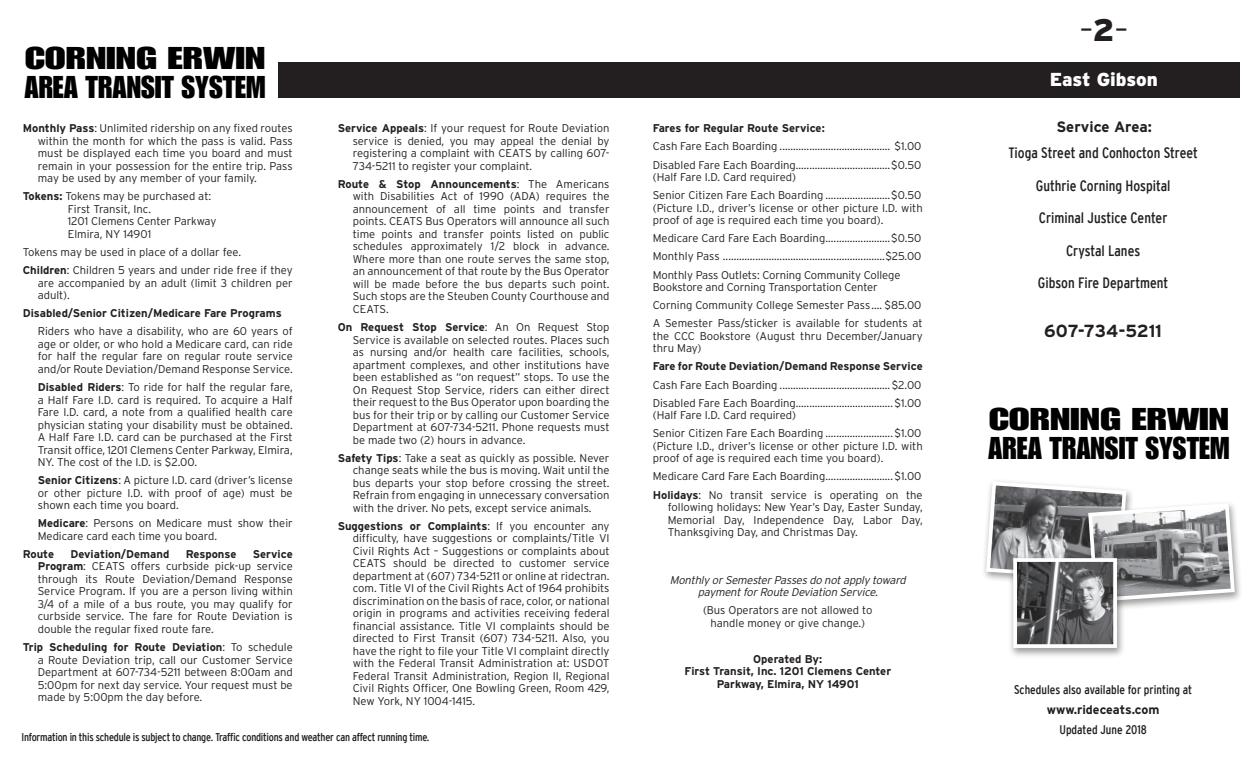
<style>
.page{position:relative;width:1260px;height:765px;background:#fff}
.page>*{position:absolute;margin:0;border:0;box-sizing:border-box;transform-origin:0 0}
.t1{font:300 31.25px "Interstate";color:#231f20}
.t2{font:30.88px/28.4px "Impact LT Std";color:#000;scale:1.41 1}
.t3{font:900 18.75px "Interstate";color:#fff}
.t4{font:700 17.5px "Interstate";letter-spacing:-.01em;color:#231f20}
.t5{font:condensed 15px "Interstate";color:#231f20}
.t6{font:700 15px "Interstate";color:#231f20}
.t7{font:condensed 12.5px "Interstate";color:#231f20}
.t8{font:700 12.5px "Interstate";color:#231f20}
.t9{font:300 11.25px/12.5px "Interstate";color:#231f20;text-align:justify}
.t10{font:700 11.25px/12.5px "Interstate";color:#231f20;text-align:center}
.t11{font:condensed 11.25px "Interstate";letter-spacing:-.02em;color:#231f20}
.t12{font:italic 300 11.25px/12.5px "Interstate";color:#231f20;text-align:center}
.s1{font-weight:700}
.s2{font-weight:900}
</style>
<div class="page">
<div style="left:278px;top:62px;width:962px;height:36px;background:#231f20"></div>
<div style="left:1084px;top:500px;width:159px;height:112px;background:#231f20;opacity:.45"></div>
<svg style="left:984px;top:481px;width:253px;height:123px"></svg>
<div style="left:1008px;top:555px;width:118px;height:103px;background:#231f20;opacity:.45"></div>
<img style="left:1018px;top:563px;width:94px;height:80px">
<div style="left:1013px;top:558px;width:104px;height:90px;border:4px solid #fff"></div>
<p class="t2" style="left:24px;top:44px;width:173px">CORNING ERWIN<br>AREA TRANSIT SYSTEM</p>
<p class="t9" style="left:38px;top:122px;width:257px;text-indent:-15px"><span class="s1">Monthly Pass</span>: Unlimited ridership on any fixed routes within the month for which the pass is valid. Pass must be displayed each time you board and must remain in your possession for the entire trip. Pass may be used by any member of your family.</p>
<p class="t9" style="left:68px;top:190px;width:150px;text-align:left;text-indent:-45px"><span class="s1">Tokens:</span> Tokens may be purchased at:<br>First Transit, Inc.<br>1201 Clemens Center Parkway<br>Elmira, NY 14901</p>
<p class="t9" style="left:23px;top:246px;width:220px">Tokens may be used in place of a dollar fee.</p>
<p class="t9" style="left:38px;top:264px;width:257px;text-indent:-15px"><span class="s1">Children</span>: Children 5 years and under ride free if they are accompanied by an adult (limit 3 children per adult).</p>
<p class="t10" style="left:23px;top:307px;width:261px">Disabled/Senior Citizen/Medicare Fare Programs</p>
<p class="t9" style="left:38px;top:325px;width:257px">Riders who have a disability, who are 60 years of age or older, or who hold a Medicare card, can ride for half the regular fare on regular route service and/or Route Deviation/Demand Response Service.</p>
<p class="t9" style="left:38px;top:381px;width:257px"><span class="s1">Disabled Riders</span>: To ride for half the regular fare, a Half Fare I.D. card is required. To acquire a Half Fare I.D. card, a note from a qualified health care physician stating your disability must be obtained.<br>A Half Fare I.D. card can be purchased at the First Transit office, 1201 Clemens Center Parkway, Elmira, NY. The cost of the I.D. is $2.00.</p>
<p class="t9" style="left:38px;top:474px;width:257px"><span class="s1">Senior Citizens</span>: A picture I.D. card (driver’s license or other picture I.D. with proof of age) must be shown each time you board.</p>
<p class="t9" style="left:38px;top:517px;width:256px"><span class="s1">Medicare</span>: Persons on Medicare must show their<br>Medicare card each time you board.</p>
<p class="t10" style="left:23px;top:548px;width:33px">Route</p>
<p class="t10" style="left:70px;top:548px;width:100px">Deviation/Demand</p>
<p class="t10" style="left:186px;top:548px;width:52px">Response</p>
<p class="t9" style="left:38px;top:548px;width:257px;text-indent:215px"><span class="s1">Service Program</span>: CEATS offers curbside pick-up service through its Route Deviation/Demand Response Service Program. If you are a person living within 3/4 of a mile of a bus route, you may qualify for curbside service. The fare for Route Deviation is double the regular fixed route fare.</p>
<p class="t9" style="left:38px;top:641px;width:257px;text-indent:-15px"><span class="s1">Trip Scheduling for Route Deviation</span>: To schedule a Route Deviation trip, call our Customer Service Department at 607-734-5211 between 8:00am and 5:00pm for next day service. Your request must be made by 5:00pm the day before.</p>
<p class="t9" style="left:353px;top:122px;width:258px;text-indent:-15px"><span class="s1">Service Appeals</span>: If your request for Route Deviation service is denied, you may appeal the denial by registering a complaint with CEATS by calling 607- 734-5211 to register your complaint.</p>
<p class="t9" style="left:353px;top:178px;width:258px;text-indent:-15px"><span class="s1">Route &amp; Stop Announcements</span>: The Americans with Disabilities Act of 1990 (ADA) requires the announcement of all time points and transfer points. CEATS Bus Operators will announce all such time points and transfer points listed on public schedules approximately 1/2 block in advance.<br>Where more than one route serves the same stop, an announcement of that route by the Bus Operator will be made before the bus departs such point.<br>Such stops are the Steuben County Courthouse and CEATS.</p>
<p class="t9" style="left:353px;top:321px;width:258px;text-indent:-15px"><span class="s1">On Request Stop Service</span>: An On Request Stop Service is available on selected routes. Places such as nursing and/or health care facilities, schools, apartment complexes, and other institutions have been established as “on request” stops. To use the On Request Stop Service, riders can either direct their request to the Bus Operator upon boarding the bus for their trip or by calling our Customer Service Department at 607-734-5211. Phone requests must be made two (2) hours in advance.</p>
<p class="t9" style="left:353px;top:451px;width:258px;text-indent:-15px"><span class="s1">Safety Tips</span>: Take a seat as quickly as possible. Never change seats while the bus is moving. Wait until the bus departs your stop before crossing the street.<br>Refrain from engaging in unnecessary conversation with the driver. No pets, except service animals.</p>
<p class="t9" style="left:353px;top:520px;width:258px;text-indent:-15px"><span class="s1">Suggestions or Complaints</span>: If you encounter any difficulty, have suggestions or complaints/Title VI Civil Rights Act – Suggestions or complaints about CEATS should be directed to customer service department at (607) 734-5211 or online at ridectran. com. Title VI of the Civil Rights Act of 1964 prohibits discrimination on the basis of race, color, or national origin in programs and activities receiving federal financial assistance. Title VI complaints should be directed to First Transit (607) 734-5211. Also, you have the right to file your Title VI complaint directly with the Federal Transit Administration at: USDOT Federal Transit Administration, Region II, Regional Civil Rights Officer, One Bowling Green, Room 429, New York, NY 1004-1415.</p>
<p class="t11" style="left:22px;top:731px;width:410px">Information in this schedule is subject to change. Traffic conditions and weather can affect running time.</p>
<p class="t10" style="left:653px;top:122px;width:173px">Fares for Regular Route Service:</p>
<p class="t9" style="left:653px;top:140px;width:270px">Cash Fare Each Boarding ......................................... $1.00</p>
<p class="t9" style="left:653px;top:158px;width:270px">Disabled Fare Each Boarding...................................$0.50</p>
<p class="t9" style="left:653px;top:171px;width:145px">(Half Fare I.D. Card required)</p>
<p class="t9" style="left:653px;top:189px;width:270px">Senior Citizen Fare Each Boarding ........................$0.50</p>
<p class="t9" style="left:653px;top:201px;width:271px">(Picture I.D., driver’s license or other picture I.D. with proof of age is required each time you board).</p>
<p class="t9" style="left:653px;top:232px;width:270px">Medicare Card Fare Each Boarding........................$0.50</p>
<p class="t9" style="left:653px;top:250px;width:270px">Monthly Pass ............................................................$25.00</p>
<p class="t9" style="left:653px;top:268px;width:249px">Monthly Pass Outlets: Corning Community College<br>Bookstore and Corning Transportation Center</p>
<p class="t9" style="left:653px;top:299px;width:270px">Corning Community College Semester Pass.... $85.00</p>
<p class="t9" style="left:653px;top:317px;width:272px">A Semester Pass/sticker is available for students at the CCC Bookstore (August thru December/January thru May)</p>
<p class="t10" style="left:653px;top:360px;width:271px">Fare for Route Deviation/Demand Response Service</p>
<p class="t9" style="left:653px;top:378px;width:270px">Cash Fare Each Boarding .........................................$2.00</p>
<p class="t9" style="left:653px;top:396px;width:270px">Disabled Fare Each Boarding....................................$1.00</p>
<p class="t9" style="left:653px;top:409px;width:145px">(Half Fare I.D. Card required)</p>
<p class="t9" style="left:653px;top:427px;width:270px">Senior Citizen Fare Each Boarding .........................$1.00</p>
<p class="t9" style="left:653px;top:440px;width:271px">(Picture I.D., driver’s license or other picture I.D. with proof of age is required each time you board).</p>
<p class="t9" style="left:653px;top:470px;width:270px">Medicare Card Fare Each Boarding.........................$1.00</p>
<p class="t9" style="left:668px;top:488px;width:257px;text-indent:-15px"><span class="s1">Holidays</span>: No transit service is operating on the following holidays: New Year’s Day, Easter Sunday, Memorial Day, Independence Day, Labor Day, Thanksgiving Day, and Christmas Day.</p>
<p class="t12" style="left:670px;top:573px;width:240px">Monthly orSemesterPassesdo notapply toward paymentforRoute Deviation Service.</p>
<p class="t9" style="left:703px;top:604px;width:171px;text-align:center">(Bus Operators are not allowed to handle money or give change.)</p>
<p class="t10" style="left:684px;top:653px;width:208px">Operated By:<br>First Transit, Inc. 1201 Clemens Center<br>Parkway, Elmira, NY 14901</p>
<p class="t1" style="left:1080px;top:12px;width:50px">–<span class="s2">2</span>–</p>
<p class="t3" style="left:1035px;top:69px;width:139px">Elmira-Corning</p>
<p class="t3" style="left:1050px;top:69px;width:110px">East Gibson</p>
<p class="t6" style="left:1057px;top:118px;width:97px">Service Area:</p>
<p class="t5" style="left:1008px;top:145px;width:191px">Tioga Street and Conhocton Street</p>
<p class="t5" style="left:1036px;top:177px;width:136px">Guthrie Corning Hospital</p>
<p class="t5" style="left:1039px;top:210px;width:130px">Criminal Justice Center</p>
<p class="t5" style="left:1066px;top:242px;width:76px">Crystal Lanes</p>
<p class="t5" style="left:1038px;top:275px;width:132px">Gibson Fire Department</p>
<p class="t4" style="left:1044px;top:321px;width:119px">607-734-5211</p>
<p class="t2" style="left:988px;top:405px;width:173px">CORNING ERWIN<br>AREA TRANSIT SYSTEM</p>
<p class="t7" style="left:1014px;top:682px;width:180px">Schedules also available for printing at</p>
<p class="t8" style="left:1047px;top:702px;width:114px">www.rideceats.com</p>
<p class="t7" style="left:1059px;top:722px;width:89px">Updated June 2018</p>
</div>
